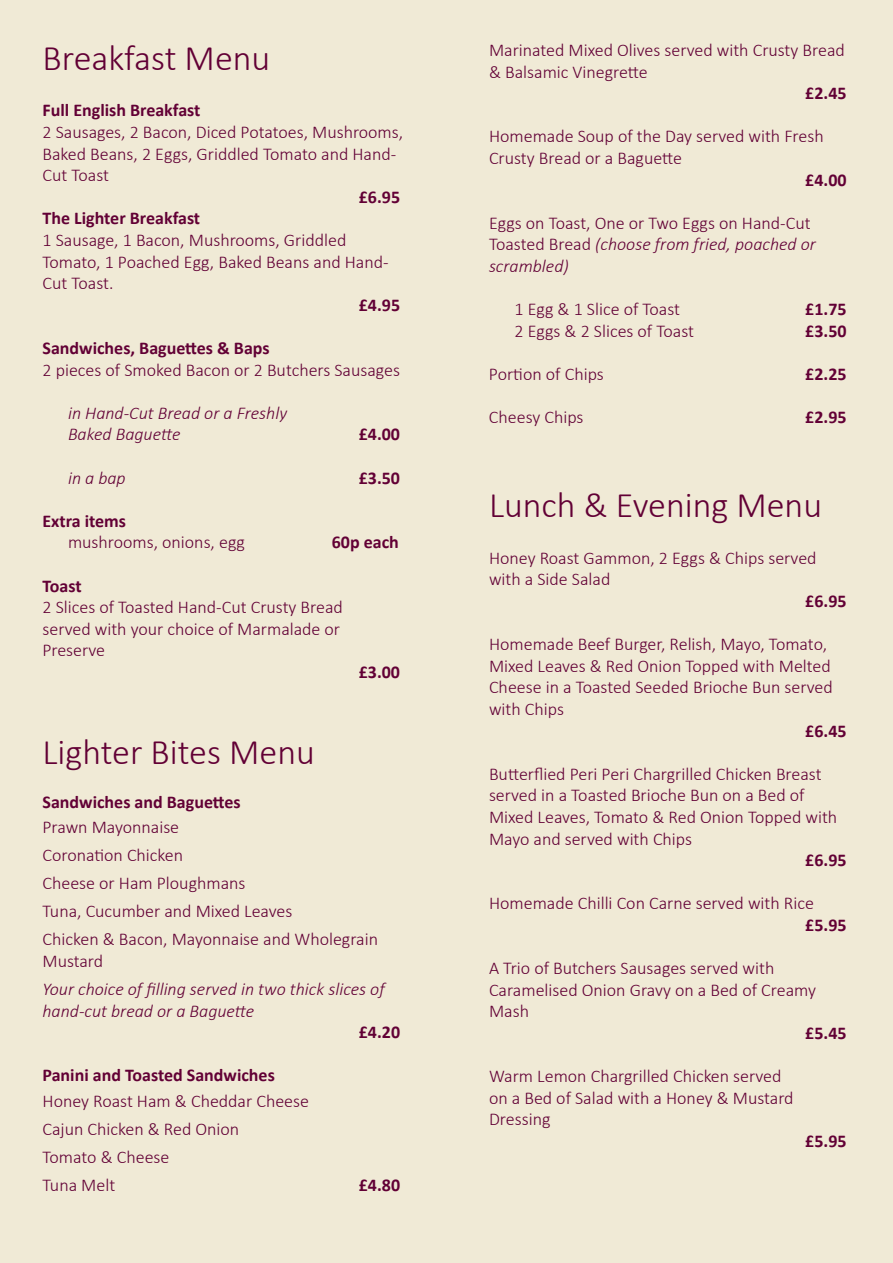
<style>
.page{position:relative;width:893px;height:1263px;background:#f0ead6}
.page>*{position:absolute;margin:0;border:0;box-sizing:border-box;transform-origin:0 0}
.t1{font:300 36px "Calibri";color:#620035}
.t2{font:300 18px/21.6px "Calibri";color:#620035}
.t3{font:700 18px "Calibri";color:#620035}
.t4{font:italic 300 18px/21.6px "Calibri";color:#620035}
.s1{font-style:italic}
</style>
<div class="page">
<h1 class="t1" style="left:43px;top:35px;width:229px">Breakfast Menu</h1>
<p class="t3" style="left:43px;top:99px;width:159px">Full English Breakfast</p>
<p class="t2" style="left:43px;top:121px;width:362px">2 Sausages, 2 Bacon, Diced Potatoes, Mushrooms,<br>Baked Beans, 2 Eggs, Griddled Tomato and Hand-<br>Cut Toast</p>
<p class="t3" style="left:359px;top:185px;width:43px">£6.95</p>
<p class="t3" style="left:43px;top:207px;width:159px">The Lighter Breakfast</p>
<p class="t2" style="left:43px;top:229px;width:348px">1 Sausage, 1 Bacon, Mushrooms, Griddled<br>Tomato, 1 Poached Egg, Baked Beans and Hand-<br>Cut Toast.</p>
<p class="t3" style="left:359px;top:293px;width:43px">£4.95</p>
<p class="t3" style="left:43px;top:336px;width:229px">Sandwiches, Baguettes &amp; Baps</p>
<p class="t2" style="left:43px;top:359px;width:359px">2 pieces of Smoked Bacon or 2 Butchers Sausages</p>
<p class="t4" style="left:68px;top:402px;width:221px">in Hand-Cut Bread or a Freshly<br>Baked Baguette</p>
<p class="t3" style="left:359px;top:423px;width:43px">£4.00</p>
<p class="t4" style="left:68px;top:467px;width:59px">in a bap</p>
<p class="t3" style="left:359px;top:466px;width:43px">£3.50</p>
<p class="t3" style="left:43px;top:509px;width:85px">Extra items</p>
<p class="t2" style="left:68px;top:531px;width:179px">mushrooms, onions, egg</p>
<p class="t3" style="left:332px;top:531px;width:69px">60p each</p>
<p class="t3" style="left:42px;top:574px;width:41px">Toast</p>
<p class="t2" style="left:42px;top:596px;width:302px">2 Slices of Toasted Hand-Cut Crusty Bread served with your choice of Marmalade or<br>Preserve</p>
<p class="t3" style="left:359px;top:660px;width:43px">£3.00</p>
<h1 class="t1" style="left:43px;top:730px;width:274px">Lighter Bites Menu</h1>
<p class="t3" style="left:43px;top:790px;width:200px">Sandwiches and Baguettes</p>
<p class="t2" style="left:43px;top:813px;width:337px;line-height:27.9px">Prawn Mayonnaise<br>Coronation Chicken<br>Cheese or Ham Ploughmans<br>Tuna, Cucumber and Mixed Leaves<br>Chicken &amp; Bacon, Mayonnaise and Wholegrain</p>
<p class="t2" style="left:43px;top:950px;width:62px">Mustard</p>
<p class="t4" style="left:43px;top:978px;width:344px">Your choice of filling served in two thick slices of hand-cut bread or a Baguette</p>
<p class="t3" style="left:359px;top:1021px;width:43px">£4.20</p>
<p class="t3" style="left:43px;top:1064px;width:234px">Panini and Toasted Sandwiches</p>
<p class="t2" style="left:43px;top:1087px;width:268px;line-height:27.9px">Honey Roast Ham &amp; Cheddar Cheese<br>Cajun Chicken &amp; Red Onion<br>Tomato &amp; Cheese<br>Tuna Melt</p>
<p class="t3" style="left:359px;top:1174px;width:43px">£4.80</p>
<p class="t2" style="left:489px;top:39px;width:357px">Marinated Mixed Olives served with Crusty Bread &amp; Balsamic Vinegrette</p>
<p class="t3" style="left:805px;top:82px;width:43px">£2.45</p>
<p class="t2" style="left:489px;top:125px;width:336px">Homemade Soup of the Day served with Fresh<br>Crusty Bread or a Baguette</p>
<p class="t3" style="left:805px;top:168px;width:43px">£4.00</p>
<p class="t2" style="left:489px;top:212px;width:328px">Eggs on Toast, One or Two Eggs on Hand-Cut<br>Toasted Bread <span class="s1">(choose from fried, poached or scrambled)</span></p>
<p class="t2" style="left:514px;top:298px;width:167px">1 Egg &amp; 1 Slice of Toast</p>
<p class="t3" style="left:805px;top:298px;width:43px">£1.75</p>
<p class="t2" style="left:514px;top:320px;width:181px">2 Eggs &amp; 2 Slices of Toast</p>
<p class="t3" style="left:805px;top:319px;width:43px">£3.50</p>
<p class="t2" style="left:489px;top:363px;width:116px">Portion of Chips</p>
<p class="t3" style="left:805px;top:362px;width:43px">£2.25</p>
<p class="t2" style="left:489px;top:406px;width:96px">Cheesy Chips</p>
<p class="t3" style="left:805px;top:406px;width:43px">£2.95</p>
<h1 class="t1" style="left:489px;top:483px;width:335px">Lunch &amp; Evening Menu</h1>
<p class="t2" style="left:489px;top:547px;width:329px">Honey Roast Gammon, 2 Eggs &amp; Chips served with a Side Salad</p>
<p class="t3" style="left:805px;top:589px;width:43px">£6.95</p>
<p class="t2" style="left:489px;top:633px;width:345px">Homemade Beef Burger, Relish, Mayo, Tomato, Mixed Leaves &amp; Red Onion Topped with Melted Cheese in a Toasted Seeded Brioche Bun served with Chips</p>
<p class="t3" style="left:805px;top:719px;width:43px">£6.45</p>
<p class="t2" style="left:489px;top:763px;width:350px">Butterflied Peri Peri Chargrilled Chicken Breast served in a Toasted Brioche Bun on a Bed of Mixed Leaves, Tomato &amp; Red Onion Topped with Mayo and served with Chips</p>
<p class="t3" style="left:805px;top:849px;width:43px">£6.95</p>
<p class="t2" style="left:489px;top:892px;width:327px">Homemade Chilli Con Carne served with Rice</p>
<p class="t3" style="left:805px;top:913px;width:43px">£5.95</p>
<p class="t2" style="left:489px;top:957px;width:328px">A Trio of Butchers Sausages served with<br>Caramelised Onion Gravy on a Bed of Creamy<br>Mash</p>
<p class="t3" style="left:805px;top:1021px;width:43px">£5.45</p>
<p class="t2" style="left:489px;top:1065px;width:306px">Warm Lemon Chargrilled Chicken served on a Bed of Salad with a Honey &amp; Mustard<br>Dressing</p>
<p class="t3" style="left:805px;top:1129px;width:43px">£5.95</p>
</div>
